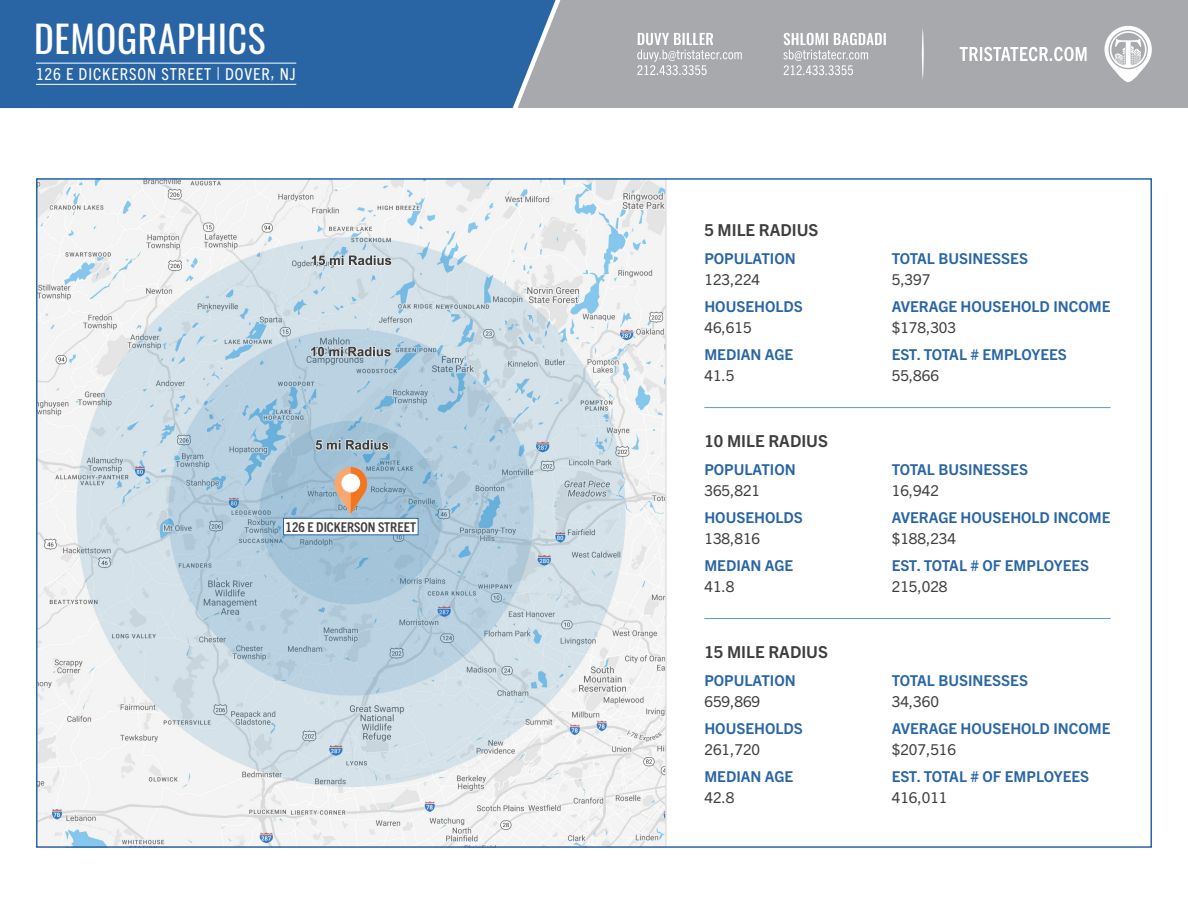
<style>
.page{position:relative;width:1188px;height:918px;background:#fff}
.page>*{position:absolute;margin:0;border:0;box-sizing:border-box;transform-origin:0 0}
.t1{font:37.5px "Oswald";letter-spacing:.02em;color:#fff}
.t2{font:700 16.5px "Trade Gothic Next LT Pro";color:#3e3e3f}
.t3{font:condensed 16.5px "Trade Gothic Next LT Pro";letter-spacing:.06em;color:#fff}
.t4{font:700 15px "Trade Gothic Next LT Pro";color:#2965a5}
.t5{font:15px "Trade Gothic Next LT Pro";color:#3e3e3f}
.t6{font:700 condensed 13.5px "Trade Gothic Next LT Pro";color:#3e3e3f}
</style>
<div class="page">
<div style="left:433px;top:0;width:755px;height:108px;background:#a8a9ad"></div>
<div style="left:0;top:0;width:561px;height:109px;background:#2965a5"></div>
<svg style="left:783px;top:33px;width:103px;height:42px"></svg>
<svg style="left:637px;top:33px;width:105px;height:42px"></svg>
<svg style="left:922px;top:29px;width:2px;height:50px"></svg>
<svg style="left:1105px;top:26px;width:47px;height:56px"></svg>
<svg style="left:960px;top:47px;width:127px;height:14px"></svg>
<hr style="left:36px;top:63px;width:260px;height:1px;background:#fff">
<hr style="left:36px;top:84px;width:260px;height:1px;background:#fff">
<img style="left:39px;top:181px;width:626px;height:664px">
<hr style="left:704px;top:407px;width:407px;height:1px;background:#599bcf">
<hr style="left:704px;top:618px;width:407px;height:1px;background:#599bcf">
<hr style="left:665px;top:178px;width:2px;height:670px;background:#e1e2e4">
<svg style="left:335px;top:467px;width:32px;height:47px"></svg>
<div style="left:341px;top:474px;width:19px;height:18px;background:#fff;border-radius:50%"></div>
<div style="left:283px;top:518px;width:135px;height:17px;background:#fff;border:1px solid #2965a5"></div>
<p class="t1" style="left:34px;top:6px;width:233px">DEMOGRAPHICS</p>
<p class="t3" style="left:36px;top:62px;width:261px">126 E DICKERSON STREET | DOVER, NJ</p>
<p class="t6" style="left:286px;top:518px;width:132px">126 E DICKERSON STREET</p>
<p class="t2" style="left:704px;top:218px;width:116px">5 MILE RADIUS</p>
<p class="t4" style="left:704px;top:248px;width:93px">POPULATION</p>
<p class="t5" style="left:704px;top:269px;width:57px">123,224</p>
<p class="t4" style="left:704px;top:296px;width:100px">HOUSEHOLDS</p>
<p class="t5" style="left:704px;top:317px;width:49px">46,615</p>
<p class="t4" style="left:704px;top:344px;width:90px">MEDIAN AGE</p>
<p class="t5" style="left:704px;top:365px;width:32px">41.5</p>
<p class="t2" style="left:704px;top:429px;width:125px">10 MILE RADIUS</p>
<p class="t4" style="left:704px;top:459px;width:93px">POPULATION</p>
<p class="t5" style="left:704px;top:480px;width:57px">365,821</p>
<p class="t4" style="left:704px;top:507px;width:100px">HOUSEHOLDS</p>
<p class="t5" style="left:704px;top:528px;width:57px">138,816</p>
<p class="t4" style="left:704px;top:555px;width:90px">MEDIAN AGE</p>
<p class="t5" style="left:704px;top:576px;width:32px">41.8</p>
<p class="t2" style="left:704px;top:640px;width:125px">15 MILE RADIUS</p>
<p class="t4" style="left:704px;top:670px;width:93px">POPULATION</p>
<p class="t5" style="left:704px;top:691px;width:57px">659,869</p>
<p class="t4" style="left:704px;top:718px;width:100px">HOUSEHOLDS</p>
<p class="t5" style="left:704px;top:739px;width:57px">261,720</p>
<p class="t4" style="left:704px;top:766px;width:90px">MEDIAN AGE</p>
<p class="t5" style="left:704px;top:787px;width:32px">42.8</p>
<p class="t4" style="left:892px;top:248px;width:138px">TOTAL BUSINESSES</p>
<p class="t5" style="left:892px;top:269px;width:40px">5,397</p>
<p class="t4" style="left:892px;top:296px;width:220px">AVERAGE HOUSEHOLD INCOME</p>
<p class="t5" style="left:892px;top:317px;width:66px">$178,303</p>
<p class="t4" style="left:892px;top:344px;width:177px">EST. TOTAL # EMPLOYEES</p>
<p class="t5" style="left:892px;top:365px;width:49px">55,866</p>
<p class="t4" style="left:892px;top:459px;width:138px">TOTAL BUSINESSES</p>
<p class="t5" style="left:892px;top:480px;width:49px">16,942</p>
<p class="t4" style="left:892px;top:507px;width:220px">AVERAGE HOUSEHOLD INCOME</p>
<p class="t5" style="left:892px;top:528px;width:66px">$188,234</p>
<p class="t4" style="left:892px;top:555px;width:199px">EST. TOTAL # OF EMPLOYEES</p>
<p class="t5" style="left:892px;top:576px;width:57px">215,028</p>
<p class="t4" style="left:892px;top:670px;width:138px">TOTAL BUSINESSES</p>
<p class="t5" style="left:892px;top:691px;width:49px">34,360</p>
<p class="t4" style="left:892px;top:718px;width:220px">AVERAGE HOUSEHOLD INCOME</p>
<p class="t5" style="left:892px;top:739px;width:66px">$207,516</p>
<p class="t4" style="left:892px;top:766px;width:199px">EST. TOTAL # OF EMPLOYEES</p>
<p class="t5" style="left:892px;top:787px;width:57px">416,011</p>
</div>
